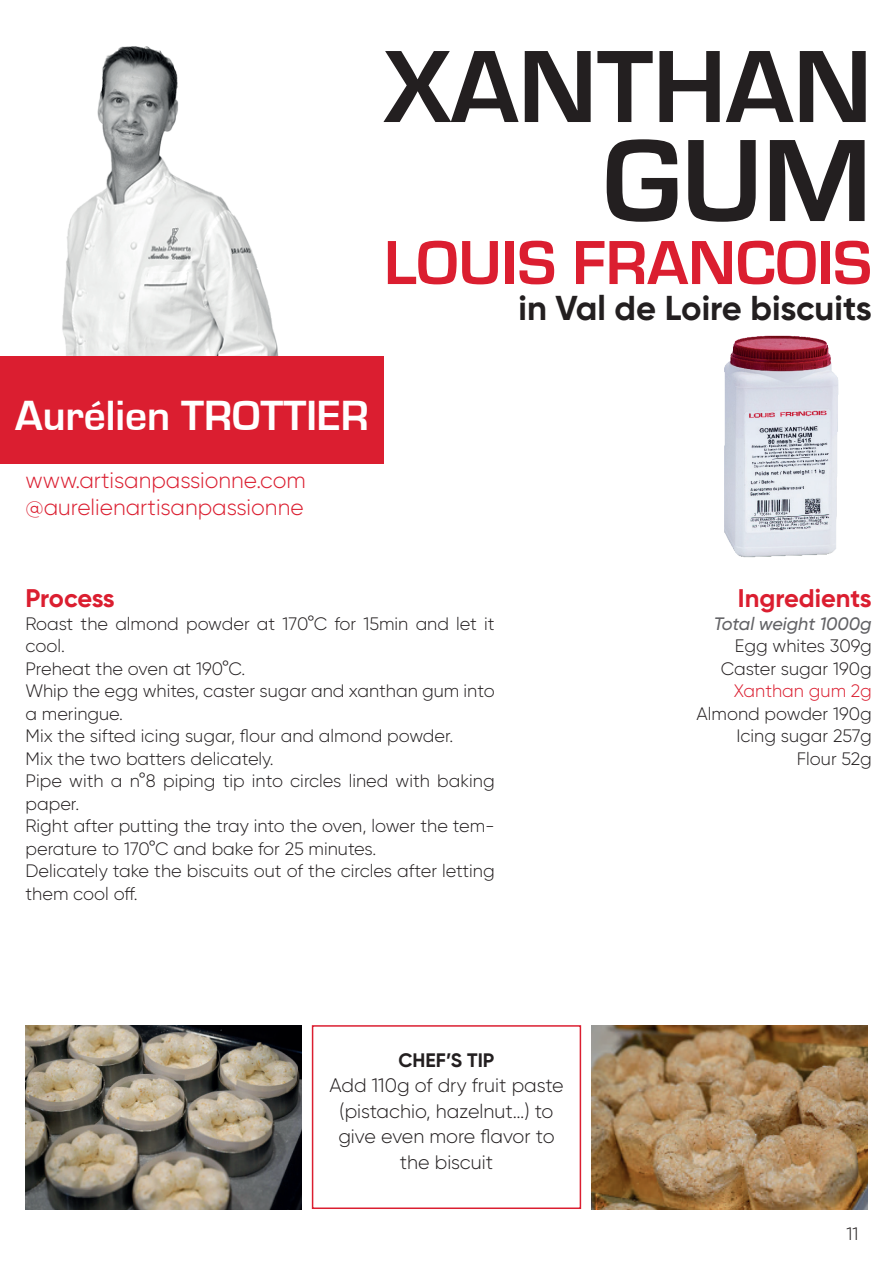
<style>
.page{position:relative;width:893px;height:1263px;background:#fff}
.page>*{position:absolute;margin:0;border:0;box-sizing:border-box;transform-origin:0 0}
.t1{font:700 121.5px "Eurostile";color:#231f20}
.t2{font:700 106.5px "Eurostile";color:#231f20}
.t3{font:700 64.5px "Eurostile";color:#db1e30}
.t4{font:700 43.5px "Eurostile";color:#fff}
.t5{font:700 34.5px "Gilroy";color:#231f20}
.t6{font:700 25.5px "Gilroy";color:#db1e30}
.t7{font:300 22.5px/27px "Gilroy";color:#db1e30}
.t8{font:300 19.5px/25.5px "Gilroy";color:#231f20;text-align:center}
.t9{font:700 19.5px "Gilroy";color:#231f20}
.t10{font:300 18px/22.5px "Gilroy";color:#231f20;text-align:right}
.t11{font:italic 500 18px "Gilroy";color:#636366}
.t12{font:300 18px "Gilroy";color:#db1e30}
</style>
<div class="page">
<img style="left:724px;top:335px;width:115px;height:223px">
<img style="left:62px;top:46px;width:217px;height:310px">
<div style="left:0;top:356px;width:384px;height:107px;background:#db1e30"></div>
<img style="left:591px;top:1025px;width:276px;height:184px">
<div style="left:312px;top:1025px;width:269px;height:184px;border:2px solid #db1e30"></div>
<img style="left:26px;top:1025px;width:276px;height:184px">
<h2 class="t2" style="left:384px;top:29px;width:490px">XANTHAN</h2>
<h1 class="t1" style="left:603px;top:115px;width:271px">GUM</h1>
<h3 class="t3" style="left:384px;top:228px;width:489px">LOUIS FRANCOIS</h3>
<h3 class="t5" style="left:519px;top:286px;width:355px">in Val de Loire biscuits</h3>
<h3 class="t4" style="left:15px;top:392px;width:355px">Aurélien TROTTIER</h3>
<p class="t7" style="left:26px;top:466px;width:282px">www.artisanpassionne.com @aurelienartisanpassionne</p>
<h3 class="t6" style="left:26px;top:582px;width:91px">Process</h3>
<p class="t10" style="left:26px;top:612px;width:471px;text-align:left">Roast the almond powder at 170°C for 15min and let it cool.<br>Preheat the oven at 190°C.<br>Whip the egg whites, caster sugar and xanthan gum into a meringue.<br>Mix the sifted icing sugar, flour and almond powder.<br>Mix the two batters delicately.<br>Pipe with a n°8 piping tip into circles lined with baking paper.<br>Right after putting the tray into the oven, lower the tem&shy;perature to 170°C and bake for 25 minutes.<br>Delicately take the biscuits out of the circles after letting them cool off.</p>
<p class="t9" style="left:398px;top:1047px;width:97px">CHEF’S TIP</p>
<p class="t8" style="left:329px;top:1072px;width:236px">Add 110g of dry fruit paste (pistachio, hazelnut…) to give even more flavor to the biscuit</p>
<h3 class="t6" style="left:738px;top:582px;width:135px">Ingredients</h3>
<p class="t11" style="left:714px;top:612px;width:159px">Total weight 1000g</p>
<p class="t10" style="left:721px;top:634px;width:153px">Egg whites 309g<br>Caster sugar 190g</p>
<p class="t12" style="left:734px;top:680px;width:139px">Xanthan gum 2g</p>
<p class="t10" style="left:697px;top:702px;width:177px">Almond powder 190g<br>Icing sugar 257g<br>Flour 52g</p>
<p class="t10" style="left:847px;top:1222px;width:13px">11</p>
</div>
